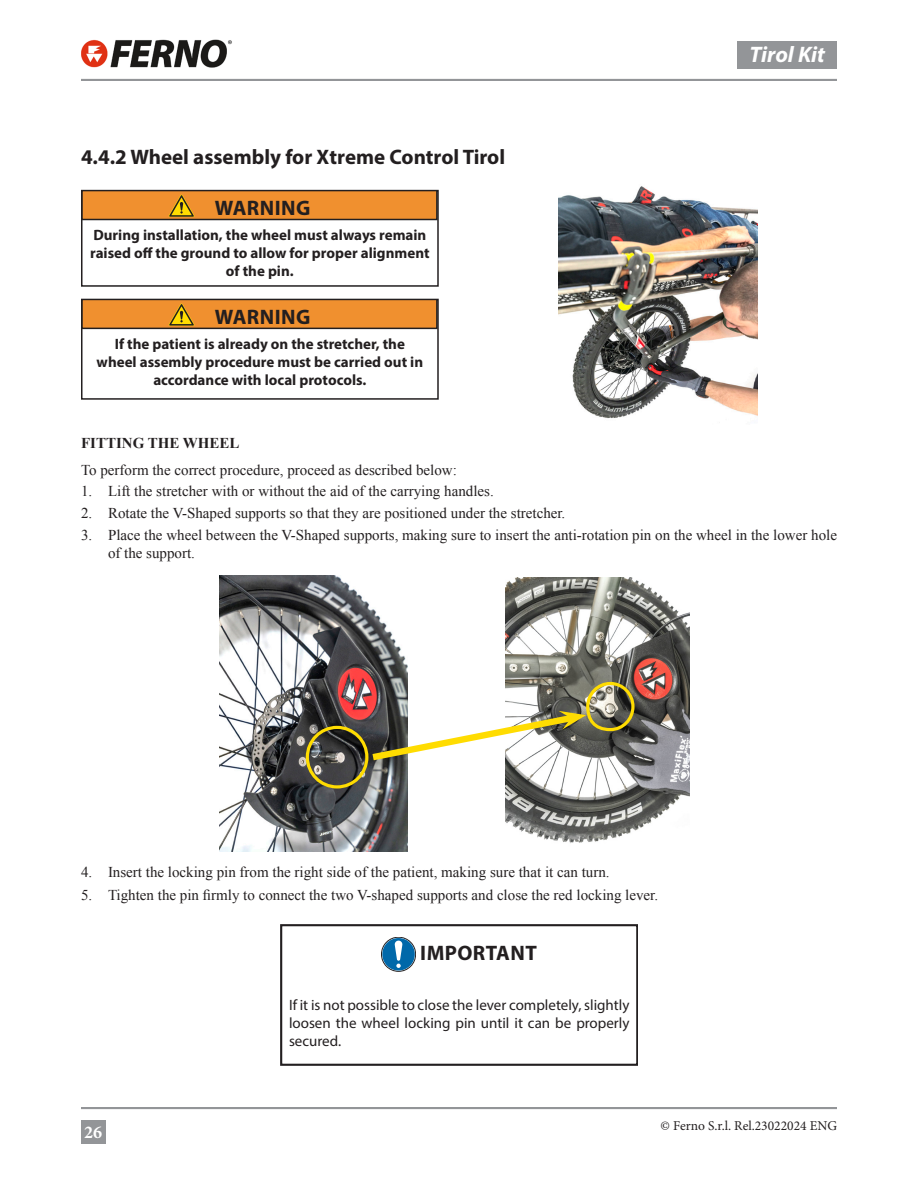
<style>
.page{position:relative;width:918px;height:1188px;background:#fff}
.page>*{position:absolute;margin:0;border:0;box-sizing:border-box;transform-origin:0 0}
.t1{font:italic 700 22.5px "Myriad Pro";color:#fff}
.Sottotitolo_X_X_X{font:700 21px "Myriad Pro";color:#231f20}
.Warning_Title{font:700 21px "Myriad Pro";letter-spacing:.02em;color:#231f20}
.Sottotitolo_X_X_X-2{font:700 21px "Myriad Pro";letter-spacing:.02em;color:#231f20}
.t2{font:700 18px "Minion Pro";color:#fff}
.Body{font:15px/18px "Times New Roman";color:#231f20}
.Warning_Title-2{font:700 15px/18px "Myriad Pro";color:#231f20;text-align:center}
.t3{font:15px/18px "Myriad Pro";color:#231f20;text-align:justify}
.Body-2{font:700 15px "Times New Roman";color:#231f20}
.t4{font:13.5px "Minion Pro";color:#231f20}
</style>
<div class="page">
<div style="left:81px;top:1120px;width:24px;height:24px;background:#939598"></div>
<div style="left:738px;top:41px;width:99px;height:28px;background:#939598"></div>
<hr style="left:81px;top:79px;width:756px;height:2px;background:#939598">
<hr style="left:81px;top:1107px;width:756px;height:2px;background:#939598">
<img style="left:81px;top:39px;width:151px;height:29px">
<img style="left:558px;top:186px;width:200px;height:232px">
<svg style="left:381px;top:937px;width:35px;height:34px"></svg>
<div style="left:381px;top:937px;width:35px;height:34px;border:1px solid #231f20;border-radius:50%"></div>
<div style="left:382px;top:938px;width:33px;height:33px;background:#0068a9;border-radius:50%"></div>
<svg style="left:395px;top:941px;width:7px;height:27px"></svg>
<div style="left:280px;top:924px;width:358px;height:142px;border:2px solid #231f20"></div>
<img style="left:506px;top:577px;width:184px;height:266px">
<div style="left:586px;top:682px;width:49px;height:49px;border:3px solid #ffdc01;border-radius:50%"></div>
<img style="left:220px;top:576px;width:187px;height:275px">
<div style="left:306px;top:726px;width:62px;height:63px;border:3px solid #ffdc01;border-radius:50%"></div>
<svg style="left:366px;top:711px;width:220px;height:54px"></svg>
<div style="left:82px;top:299px;width:355px;height:29px;background:#f0902f"></div>
<div style="left:81px;top:298px;width:357px;height:31px;border:2px solid #231f20"></div>
<div style="left:81px;top:299px;width:358px;height:101px;border:2px solid #231f20"></div>
<svg style="left:169px;top:304px;width:25px;height:22px"></svg>
<div style="left:82px;top:190px;width:355px;height:29px;background:#f0902f"></div>
<div style="left:81px;top:189px;width:357px;height:31px;border:2px solid #231f20"></div>
<div style="left:81px;top:190px;width:358px;height:97px;border:2px solid #231f20"></div>
<svg style="left:169px;top:195px;width:25px;height:22px"></svg>
<p class="Sottotitolo_X_X_X" style="left:81px;top:143px;width:426px">4.4.2 Wheel assembly for Xtreme Control Tirol</p>
<p class="Warning_Title" style="left:215px;top:194px;width:97px">WARNING</p>
<p class="Warning_Title-2" style="left:90px;top:225px;width:341px">During installation, the wheel must always remain raised off the ground to allow for proper alignment of the pin.</p>
<p class="Warning_Title" style="left:215px;top:303px;width:97px">WARNING</p>
<p class="Warning_Title-2" style="left:97px;top:334px;width:328px">If the patient is already on the stretcher, the wheel assembly procedure must be carried out in accordance with local protocols.</p>
<h1 class="t1" style="left:750px;top:40px;width:77px">Tirol Kit</h1>
<p class="Body-2" style="left:81px;top:433px;width:160px">FITTING THE WHEEL</p>
<p class="Body" style="left:81px;top:460px;width:377px">To perform the correct procedure, proceed as described below:</p>
<p class="Body" style="left:81px;top:482px;width:414px">1. Lift the stretcher with or without the aid of the carrying handles.</p>
<p class="Body" style="left:81px;top:504px;width:486px">2. Rotate the V-Shaped supports so that they are positioned under the stretcher.</p>
<p class="Body" style="left:108px;top:526px;width:731px;text-indent:-27px">3. Place the wheel between the V-Shaped supports, making sure to insert the anti-rotation pin on the wheel in the lower hole of the support.</p>
<p class="Body" style="left:81px;top:862px;width:530px">4. Insert the locking pin from the right side of the patient, making sure that it can turn.</p>
<p class="Body" style="left:81px;top:886px;width:579px">5. Tighten the pin firmly to connect the two V-shaped supports and close the red locking lever.</p>
<p class="t2" style="left:84px;top:1120px;width:19px">26</p>
<p class="Sottotitolo_X_X_X-2" style="left:420px;top:939px;width:118px">IMPORTANT</p>
<p class="t3" style="left:289px;top:995px;width:342px">If it is not possible to close the lever completely, slightly loosen the wheel locking pin until it can be properly secured.</p>
<p class="t4" style="left:661px;top:1117px;width:178px">© Ferno S.r.l. Rel.23022024 ENG</p>
</div>
